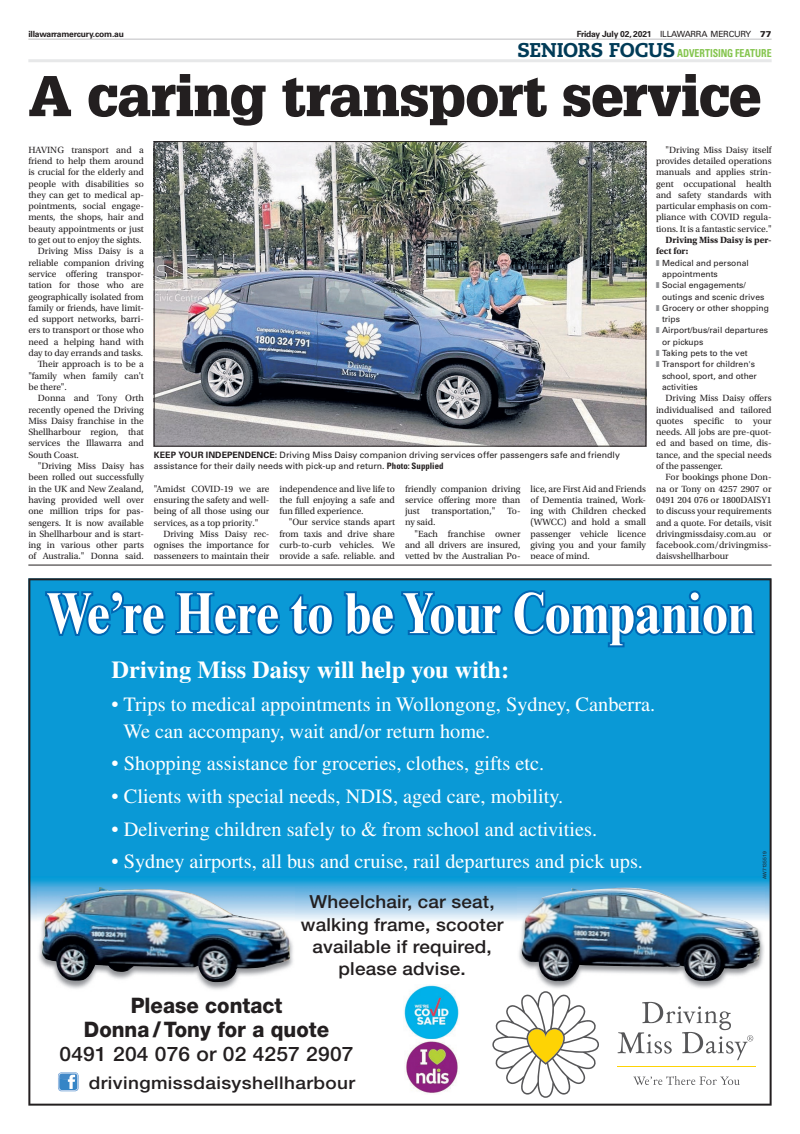
<style>
.page{position:relative;width:800px;height:1134px;background:#fff}
.page>*{position:absolute;margin:0;border:0;box-sizing:border-box;transform-origin:0 0}
.t1{font:700 condensed 58.5px "Times New Roman MT Std";color:#fff}
.t2{font:900 56px "Glypha LT Std";letter-spacing:-.015em;color:#231f20}
.t3{font:700 24.4px "Times LT Std";color:#fff}
.t4{font:800 21.4px/23.5px "Helvetica Neue LT Std";color:#231f20;text-align:center;scale:.95 1}
.t5{font:20.3px/26.8px "Times LT Std";color:#fff}
.t6{font:500 20px "Helvetica Neue LT Std";letter-spacing:.01em;color:#231f20;scale:1.05 1}
.t7{font:500 18px/22.4px "Helvetica Neue LT Std";letter-spacing:.01em;color:#231f20;text-align:center;scale:1.05 1}
.t8{font:500 17.5px "Helvetica Neue LT Std";letter-spacing:.02em;color:#231f20;scale:1.09 1}
.t9{font:700 condensed 11px "Univers LT Std";letter-spacing:-.005em;color:#85c54f;scale:.9 1}
.t10{font:9.5px/11.3px "Utopia Std";letter-spacing:-.005em;color:#231f20;text-align:justify}
.t11{font:700 9.5px/11.3px "Utopia Std";letter-spacing:-.005em;color:#231f20}
.t12{font:8.8px/11.3px "Univers LT Std";letter-spacing:.005em;color:#231f20}
.t13{font:8.5px/11.3px "Univers LT Std";color:#231f20}
.t14{font:700 8.5px "Univers LT Std";letter-spacing:-.02em;color:#231f20}
.t15{font:5px "Helvetica Neue LT Std";color:#231f20}
.s1{font-weight:400}
.s2{font-weight:900}
.s3{font-family:"Caecilia LT Std";font-weight:800;font-stretch:normal;font-size:19.9px;color:#003b57}
.s4{color:#949699}
.s5{font-weight:700}
.s6{font-weight:700;font-stretch:condensed}
</style>
<div class="page">
<hr style="left:28px;top:59px;width:743px;height:3px;background:#e7e8e9">
<hr style="left:28px;top:39px;width:743px;height:1px;background:#bebfc1">
<img style="left:156px;top:143px;width:488px;height:301px">
<div style="left:154px;top:141px;width:492px;height:305px;border:1px solid #231f20"></div>
<hr style="left:28px;top:565px;width:743px;height:1px;background:#231f20">
<svg style="left:28px;top:578px;width:743px;height:527px;fill:#0a99d6"></svg>
<p class="t14" style="left:28px;top:29px;width:97px">illawarramercury.com.au</p>
<p class="t14" style="left:576px;top:29px;width:196px">Friday July 02, 2021 <span class="s1">ILLAWARRA MERCURY</span> <span class="s2">77</span></p>
<h2 class="t2" style="left:28px;top:76px;width:733px">A caring transport service</h2>
<p class="t10" style="left:28px;top:145px;width:117px">HAVING transport and a</p>
<p class="t10" style="left:28px;top:156px;width:117px">friend to help them around</p>
<p class="t10" style="left:28px;top:168px;width:117px">is crucial for the elderly and</p>
<p class="t10" style="left:28px;top:179px;width:117px">people with disabilities so</p>
<p class="t10" style="left:28px;top:190px;width:117px">they can get to medical ap-</p>
<p class="t10" style="left:28px;top:201px;width:117px">pointments, social engage-</p>
<p class="t10" style="left:28px;top:213px;width:117px">ments, the shops, hair and</p>
<p class="t10" style="left:28px;top:224px;width:117px">beauty appointments or just</p>
<p class="t10" style="left:28px;top:235px;width:115px">to get out to enjoy the sights.</p>
<p class="t10" style="left:38px;top:247px;width:107px">Driving Miss Daisy is a</p>
<p class="t10" style="left:28px;top:258px;width:117px">reliable companion driving</p>
<p class="t10" style="left:28px;top:269px;width:117px">service offering transpor-</p>
<p class="t10" style="left:28px;top:281px;width:117px">tation for those who are</p>
<p class="t10" style="left:28px;top:292px;width:117px">geographically isolated from</p>
<p class="t10" style="left:28px;top:303px;width:117px">family or friends, have limit-</p>
<p class="t10" style="left:28px;top:314px;width:117px">ed support networks, barri-</p>
<p class="t10" style="left:28px;top:326px;width:117px">ers to transport or those who</p>
<p class="t10" style="left:28px;top:337px;width:117px">need a helping hand with</p>
<p class="t10" style="left:28px;top:348px;width:116px">day to day errands and tasks.</p>
<p class="t10" style="left:38px;top:360px;width:107px">Their approach is to be a</p>
<p class="t10" style="left:28px;top:371px;width:117px">"family when family can't</p>
<p class="t10" style="left:28px;top:382px;width:40px">be there".</p>
<p class="t10" style="left:38px;top:394px;width:107px">Donna and Tony Orth</p>
<p class="t10" style="left:28px;top:405px;width:117px">recently opened the Driving</p>
<p class="t10" style="left:28px;top:416px;width:117px">Miss Daisy franchise in the</p>
<p class="t10" style="left:28px;top:427px;width:117px">Shellharbour region, that</p>
<p class="t10" style="left:28px;top:439px;width:117px">services the Illawarra and</p>
<p class="t10" style="left:28px;top:450px;width:52px">South Coast.</p>
<p class="t10" style="left:38px;top:461px;width:107px">"Driving Miss Daisy has</p>
<p class="t10" style="left:28px;top:473px;width:117px">been rolled out successfully</p>
<p class="t10" style="left:28px;top:484px;width:117px">in the UK and New Zealand,</p>
<p class="t10" style="left:28px;top:495px;width:117px">having provided well over</p>
<p class="t10" style="left:28px;top:506px;width:117px">one million trips for pas-</p>
<p class="t10" style="left:28px;top:518px;width:117px">sengers. It is now available</p>
<p class="t10" style="left:28px;top:529px;width:117px">in Shellharbour and is start-</p>
<p class="t10" style="left:28px;top:540px;width:117px">ing in various other parts</p>
<p class="t10" style="left:28px;top:552px;width:117px">of Australia," Donna said.</p>
<p class="t9" style="left:517px;top:46px;width:284px"><span class="s3">SENIORS FOCUS</span> ADVERTISING FEATURE</p>
<p class="t10" style="left:656px;top:145px;width:117px;text-indent:10px">"Driving Miss Daisy itself provides detailed operations manuals and applies strin&shy;gent occupational health and safety standards with particular emphasis on com&shy;pliance with COVID regula&shy;tions. It is a fantastic service."</p>
<p class="t11" style="left:656px;top:234px;width:117px;text-indent:10px">Driving Miss Daisy is per&shy;fect for:</p>
<p class="t13" style="left:662px;top:258px;width:88px;text-indent:-6px"><span class="s4">■</span> Medical and personal appointments</p>
<p class="t13" style="left:662px;top:280px;width:104px;text-indent:-6px"><span class="s4">■</span> Social engagements/ outings and scenic drives</p>
<p class="t13" style="left:662px;top:303px;width:108px;text-indent:-6px"><span class="s4">■</span> Grocery or other shopping trips</p>
<p class="t13" style="left:662px;top:326px;width:107px;text-indent:-6px"><span class="s4">■</span> Airport/bus/rail departures or pickups</p>
<p class="t13" style="left:656px;top:348px;width:93px"><span class="s4">■</span> Taking pets to the vet</p>
<p class="t13" style="left:662px;top:359px;width:96px;text-indent:-6px"><span class="s4">■</span> Transport for children's school, sport, and other activities</p>
<p class="t10" style="left:656px;top:394px;width:117px;text-indent:10px">Driving Miss Daisy offers individualised and tailored quotes specific to your needs. All jobs are pre-quot&shy;ed and based on time, dis&shy;tance, and the special needs of the passenger.</p>
<p class="t10" style="left:656px;top:473px;width:117px;text-indent:10px">For bookings phone Don&shy;na or Tony on 4257 2907 or 0491 204 076 or 1800DAISY1 to discuss your requirements and a quote. For details, visit drivingmissdaisy.com.au or facebook.com/drivingmiss&shy;daisyshellharbour</p>
<p class="t12" style="left:154px;top:450px;width:467px"><span class="s5">KEEP YOUR INDEPENDENCE:</span> Driving Miss Daisy companion driving services offer passengers safe and friendly assistance for their daily needs with pick-up and return. <span class="s6">Photo: Supplied</span></p>
<p class="t10" style="left:154px;top:484px;width:117px">"Amidst COVID-19 we are ensuring the safety and well&shy;being of all those using our services, as a top priority."</p>
<p class="t10" style="left:154px;top:529px;width:117px;text-indent:10px">Driving Miss Daisy rec&shy;ognises the importance for passengers to maintain their</p>
<p class="t10" style="left:530px;top:484px;width:117px">lice, are First Aid and Friends of Dementia trained, Work&shy;ing with Children checked (WWCC) and hold a small passenger vehicle licence giving you and your family peace of mind.</p>
<p class="t10" style="left:405px;top:484px;width:117px">friendly companion driving service offering more than just transportation," To&shy;ny said.</p>
<p class="t10" style="left:405px;top:529px;width:117px;text-indent:9px">"Each franchise owner and all drivers are insured, vetted by the Australian Po-</p>
<p class="t10" style="left:279px;top:484px;width:117px">independence and live life to the full enjoying a safe and fun filled experience.</p>
<p class="t10" style="left:279px;top:518px;width:117px;text-indent:9px">"Our service stands apart from taxis and drive share curb-to-curb vehicles. We provide a safe, reliable, and</p>
<h1 class="t1" style="left:46px;top:579px;width:710px">We’re Here to be Your Companion</h1>
<h3 class="t3" style="left:112px;top:661px;width:399px">Driving Miss Daisy will help you with:</h3>
<h3 class="t5" style="left:123px;top:692px;width:533px;text-indent:-12px">• Trips to medical appointments in Wollongong, Sydney, Canberra.<br>We can accompany, wait and/or return home.</h3>
<h3 class="t5" style="left:112px;top:752px;width:434px">• Shopping assistance for groceries, clothes, gifts etc.</h3>
<h3 class="t5" style="left:112px;top:785px;width:453px">• Clients with special needs, NDIS, aged care, mobility.</h3>
<h3 class="t5" style="left:112px;top:817px;width:487px">• Delivering children safely to &amp; from school and activities.</h3>
<h3 class="t5" style="left:112px;top:850px;width:532px">• Sydney airports, all bus and cruise, rail departures and pick ups.</h3>
<h3 class="t7" style="left:301px;top:892px;width:194px">Wheelchair, car seat, walking frame, scooter available if required, please advise.</h3>
<h3 class="t4" style="left:84px;top:994px;width:259px">Please contact<br>Donna /Tony for a quote</h3>
<h3 class="t6" style="left:60px;top:1047px;width:281px">0491 204 076 or 02 4257 2907</h3>
<h3 class="t8" style="left:89px;top:1077px;width:246px">drivingmissdaisyshellharbour</h3>
<p class="t15" style="left:761px;top:879px;width:29px;rotate:-90deg">AW7135519</p>
</div>
